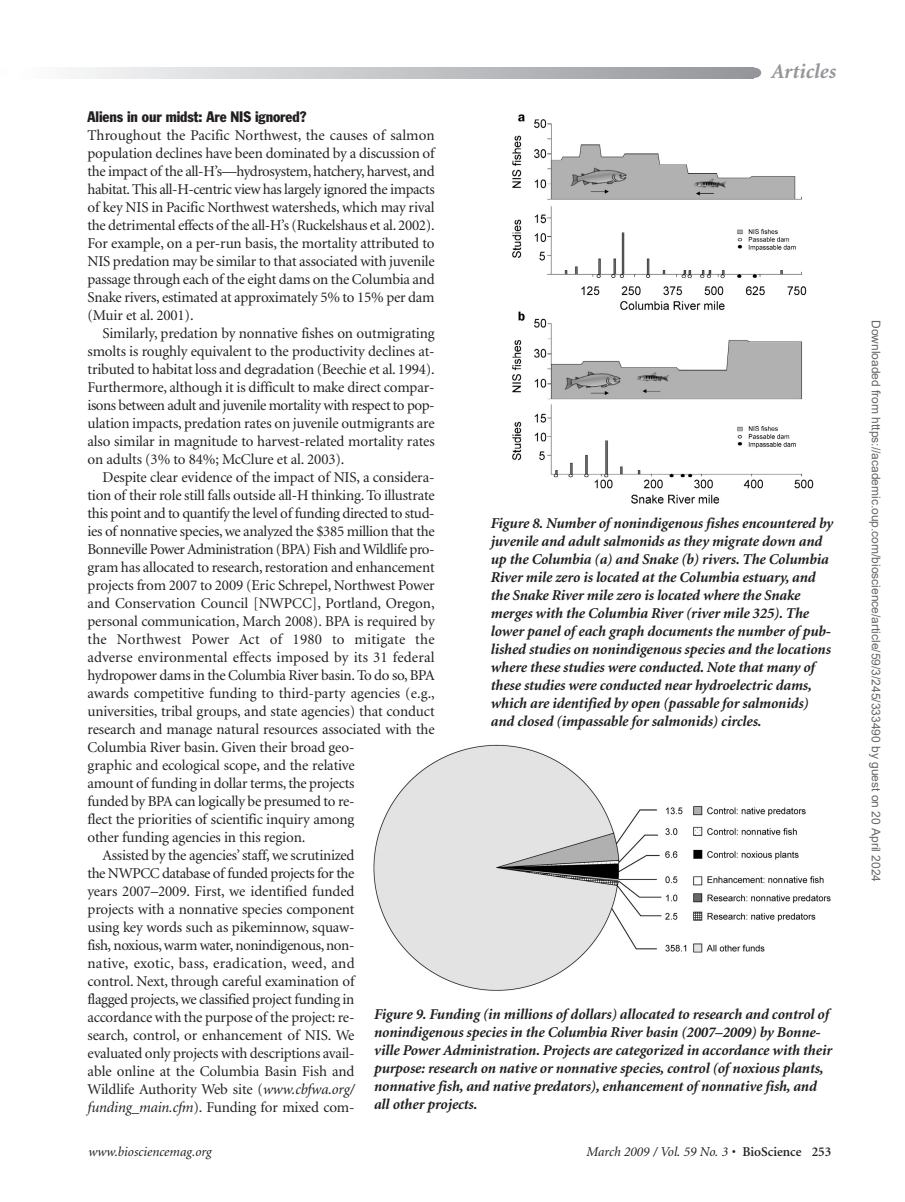
<style>
.page{position:relative;width:905px;height:1202px;background:#fff}
.page>*{position:absolute;margin:0;border:0;box-sizing:border-box;transform-origin:0 0}
.t1{font:italic 700 21px "Minion";color:#939598}
.t2{font:15px/18px "Minion";letter-spacing:-.01em;color:#231f20;text-align:justify}
.t3{font:italic 700 15px/18px "Minion";letter-spacing:-.01em;color:#231f20}
.t4{font:15px "Minion";letter-spacing:-.03em;color:#231f20}
.t5{font:15px "Minion";letter-spacing:.015em;color:#231f20}
.t6{font:15px "Minion";letter-spacing:.01em;color:#231f20}
.t7{font:condensed 15px "Franklin Gothic";letter-spacing:-.005em;color:#231f20}
.t8{font:italic 13.5px "Minion";color:#231f20}
.t9{font:12px "Arial";color:#666}
.s1{font-style:italic}
.s2{font-weight:600;font-style:normal}
</style>
<div class="page">
<div style="left:748px;top:68px;width:13px;height:10px;background:#939598;border-radius:50%"></div>
<svg style="left:77px;top:68px;width:675px;height:10px;background:#c3c4c6"></svg>
<img style="left:373px;top:744px;width:458px;height:247px">
<img style="left:512px;top:114px;width:302px;height:390px">
<h1 class="t1" style="left:771px;top:63px;width:66px">Articles</h1>
<p class="t7" style="left:88px;top:111px;width:220px">Aliens in our midst: Are NIS ignored?</p>
<p class="t2" style="left:88px;top:127px;width:348px">Throughout the Pacific Northwest, the causes of salmon population declines have been dominated by a discussion of the impact of the all-H’s—hydrosystem, hatchery, harvest, and habitat. This all-H-centric view has largely ignored the impacts of key NIS in Pacific Northwest watersheds, which may rival the detrimental effects of the all-H’s (Ruckelshaus et al. 2002).<br>For example, on a per-run basis, the mortality attributed to NIS predation may be similar to that associated with juvenile passage through each of the eight dams on the Columbia and Snake rivers, estimated at approximately 5% to 15% per dam (Muir et al. 2001).</p>
<p class="t2" style="left:88px;top:325px;width:349px;text-indent:15px">Similarly, predation by nonnative fishes on outmigrating smolts is roughly equivalent to the productivity declines at&shy;tributed to habitat loss and degradation (Beechie et al. 1994).<br>Furthermore, although it is difficult to make direct compar&shy;isons between adult and juvenile mortality with respect to pop&shy;ulation impacts, predation rates on juvenile outmigrants are also similar in magnitude to harvest-related mortality rates on adults (3% to 84%; McClure et al. 2003).</p>
<p class="t2" style="left:103px;top:469px;width:333px">Despite clear evidence of the impact of NIS, a considera-</p>
<p class="t2" style="left:88px;top:487px;width:349px">tion of their role still falls outside all-H thinking. To illustrate</p>
<p class="t2" style="left:88px;top:505px;width:348px">this point and to quantify the level of funding directed to stud-</p>
<p class="t2" style="left:88px;top:523px;width:348px">ies of nonnative species, we analyzed the $385 million that the</p>
<p class="t4" style="left:88px;top:543px;width:348px">Bonneville Power Administration (BPA) Fish and Wildlife pro-</p>
<p class="t2" style="left:88px;top:559px;width:348px">gram has allocated to research, restoration and enhancement</p>
<p class="t2" style="left:88px;top:577px;width:348px">projects from 2007 to 2009 (Eric Schrepel, Northwest Power</p>
<p class="t2" style="left:88px;top:595px;width:348px">and Conservation Council [NWPCC], Portland, Oregon,</p>
<p class="t2" style="left:88px;top:613px;width:348px">personal communication, March 2008). BPA is required by</p>
<p class="t5" style="left:88px;top:633px;width:348px">the Northwest Power Act of 1980 to mitigate the</p>
<p class="t6" style="left:88px;top:651px;width:348px">adverse environmental effects imposed by its 31 federal</p>
<p class="t2" style="left:88px;top:667px;width:349px">hydro power dams in the Columbia River basin. To do so, BPA</p>
<p class="t2" style="left:88px;top:685px;width:349px">awards competitive funding to third-party agencies (e.g.,</p>
<p class="t2" style="left:88px;top:703px;width:348px">universities, tribal groups, and state agencies) that conduct</p>
<p class="t2" style="left:88px;top:721px;width:348px">research and manage natural resources associated with the</p>
<p class="t2" style="left:88px;top:739px;width:268px">Columbia River basin. Given their broad geo-</p>
<p class="t2" style="left:88px;top:757px;width:268px">graphic and ecological scope, and the relative</p>
<p class="t2" style="left:88px;top:775px;width:268px">amount of funding in dollar terms, the projects</p>
<p class="t2" style="left:88px;top:793px;width:268px">funded by BPA can logically be presumed to re-</p>
<p class="t2" style="left:88px;top:811px;width:268px">flect the priorities of scientific inquiry among</p>
<p class="t2" style="left:88px;top:829px;width:219px">other funding agencies in this region.</p>
<p class="t2" style="left:103px;top:847px;width:253px">Assisted by the agencies’ staff, we scrutinized</p>
<p class="t4" style="left:88px;top:867px;width:268px">the NWPCC database of funded projects for the</p>
<p class="t2" style="left:88px;top:883px;width:268px">years 2007–2009. First, we identified funded</p>
<p class="t2" style="left:88px;top:901px;width:268px">projects with a nonnative species component</p>
<p class="t2" style="left:88px;top:919px;width:268px">using key words such as pikeminnow, squaw-</p>
<p class="t4" style="left:88px;top:939px;width:268px">fish, noxious, warm water, nonindigenous, non-</p>
<p class="t5" style="left:88px;top:957px;width:268px">native, exotic, bass, eradication, weed, and</p>
<p class="t2" style="left:88px;top:973px;width:268px">control. Next, through careful examination of</p>
<p class="t2" style="left:88px;top:991px;width:268px">flagged projects, we classified project funding in</p>
<p class="t2" style="left:88px;top:1009px;width:268px">accordance with the purpose of the project: re-</p>
<p class="t2" style="left:88px;top:1027px;width:268px">search, control, or enhancement of NIS. We</p>
<p class="t2" style="left:88px;top:1045px;width:268px">evaluated only projects with descriptions avail-</p>
<p class="t2" style="left:88px;top:1063px;width:268px">able online at the Columbia Basin Fish and</p>
<p class="t2" style="left:88px;top:1081px;width:268px">Wildlife Authority Web site (<span class="s1">www.cbfwa.org/</span></p>
<p class="t2" style="left:88px;top:1099px;width:268px"><span class="s1">funding_main.cfm</span>). Funding for mixed com-</p>
<p class="t3" style="left:491px;top:515px;width:344px">Figure 8. Number of nonindigenous fishes encountered by juvenile and adult salmonids as they migrate down and up the Columbia (a) and Snake (b) rivers. The Columbia River mile zero is located at the Columbia estuary, and the Snake River mile zero is located where the Snake merges with the Columbia River (river mile 325). The lower panel of each graph documents the number of pub&shy;lished studies on nonindigenous species and the locations where these studies were conducted. Note that many of these studies were conducted near hydroelectric dams, which are identified by open (passable for salmonids) and closed (impassable for salmonids) circles.</p>
<p class="t3" style="left:374px;top:1006px;width:459px">Figure 9. Funding (in millions of dollars) allocated to research and control of nonindigenous species in the Columbia River basin (2007–2009) by Bonne - ville Power Administration. Projects are categorized in accordance with their purpose: research on native or nonnative species, control (of noxious plants, nonnative fish, and native predators), enhancement of nonnative fish, and all other projects.</p>
<p class="t8" style="left:88px;top:1146px;width:125px">www.biosciencemag.org</p>
<p class="t8" style="left:586px;top:1146px;width:246px">March 2009 / Vol. 59 No. 3 • <span class="s2">BioScience 253</span></p>
<p class="t9" style="left:880px;top:320px;width:563px;rotate:90deg">Downloaded from https://academic.oup.com/bioscience/article/59/3/245/333490 by guest on 20 April 2024</p>
</div>
